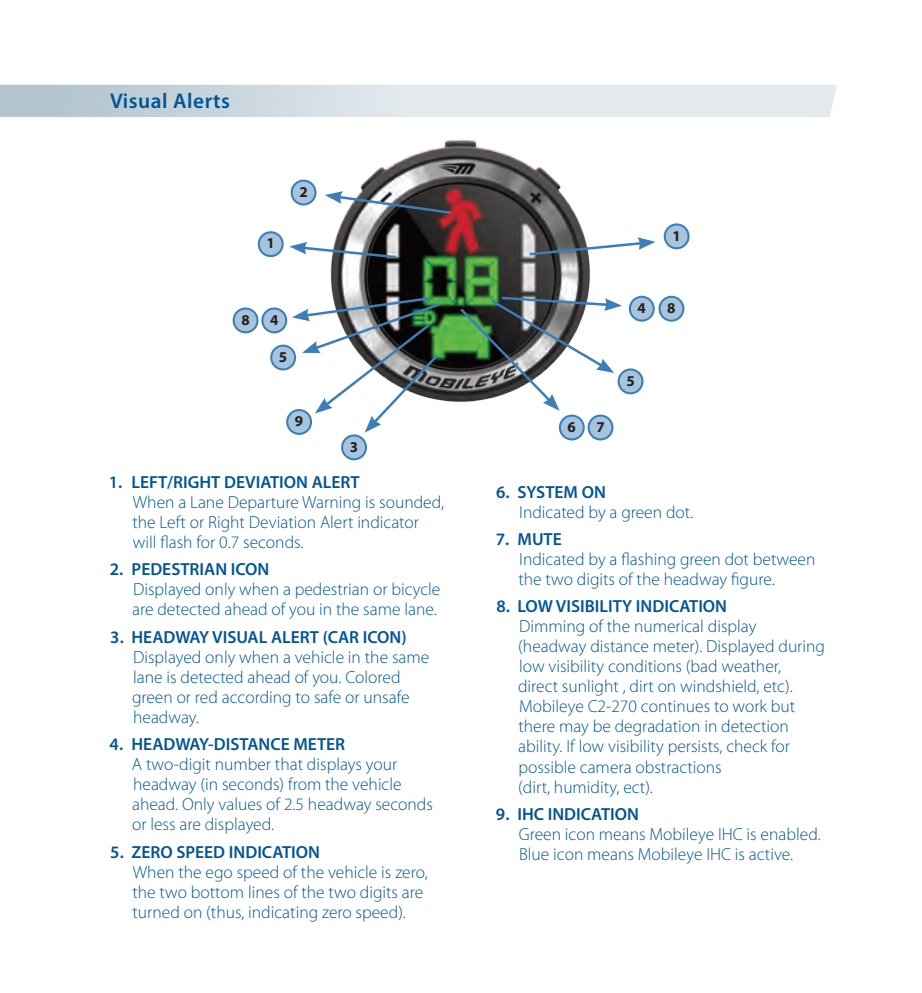
<style>
.page{position:relative;width:922px;height:993px;background:#fff}
.page>*{position:absolute;margin:0;border:0;box-sizing:border-box;transform-origin:0 0}
.t1{font:600 21.25px "Myriad Pro";letter-spacing:.025em;color:#005595}
.t2{font:300 17.5px/20px "Myriad Pro";color:#005595}
.t3{font:600 17.5px "Myriad Pro";color:#005595}
.t4{font:700 15px "Myriad Pro";color:#231f20}
</style>
<div class="page">
<img style="left:318px;top:140px;width:285px;height:271px">
<div style="left:291px;top:180px;width:24px;height:24px;background:#a7c4de;border-radius:50%"></div>
<div style="left:290px;top:179px;width:26px;height:26px;border:2px solid #3c7eb9;border-radius:50%"></div>
<div style="left:259px;top:232px;width:23px;height:24px;background:#a7c4de;border-radius:50%"></div>
<div style="left:258px;top:231px;width:25px;height:26px;border:2px solid #3c7eb9;border-radius:50%"></div>
<div style="left:262px;top:308px;width:24px;height:24px;background:#a7c4de;border-radius:50%"></div>
<div style="left:261px;top:307px;width:26px;height:26px;border:2px solid #3c7eb9;border-radius:50%"></div>
<div style="left:271px;top:345px;width:24px;height:24px;background:#a7c4de;border-radius:50%"></div>
<div style="left:270px;top:344px;width:26px;height:26px;border:2px solid #3c7eb9;border-radius:50%"></div>
<svg style="left:287px;top:410px;width:24px;height:24px"></svg>
<div style="left:286px;top:409px;width:26px;height:26px;border:2px solid #3c7eb9;border-radius:50%"></div>
<div style="left:342px;top:435px;width:24px;height:24px;background:#a7c4de;border-radius:50%"></div>
<div style="left:341px;top:434px;width:26px;height:26px;border:2px solid #3c7eb9;border-radius:50%"></div>
<div style="left:559px;top:415px;width:24px;height:24px;background:#a7c4de;border-radius:50%"></div>
<div style="left:558px;top:414px;width:26px;height:26px;border:2px solid #3c7eb9;border-radius:50%"></div>
<div style="left:588px;top:415px;width:24px;height:24px;background:#a7c4de;border-radius:50%"></div>
<div style="left:587px;top:414px;width:26px;height:26px;border:2px solid #3c7eb9;border-radius:50%"></div>
<div style="left:618px;top:369px;width:24px;height:24px;background:#a7c4de;border-radius:50%"></div>
<div style="left:617px;top:368px;width:26px;height:26px;border:2px solid #3c7eb9;border-radius:50%"></div>
<div style="left:629px;top:297px;width:24px;height:23px;background:#a7c4de;border-radius:50%"></div>
<div style="left:628px;top:296px;width:26px;height:25px;border:2px solid #3c7eb9;border-radius:50%"></div>
<div style="left:659px;top:297px;width:24px;height:23px;background:#a7c4de;border-radius:50%"></div>
<div style="left:658px;top:296px;width:26px;height:25px;border:2px solid #3c7eb9;border-radius:50%"></div>
<div style="left:664px;top:224px;width:24px;height:24px;background:#a7c4de;border-radius:50%"></div>
<div style="left:663px;top:223px;width:26px;height:26px;border:2px solid #3c7eb9;border-radius:50%"></div>
<div style="left:233px;top:308px;width:24px;height:24px;background:#a7c4de;border-radius:50%"></div>
<div style="left:232px;top:307px;width:26px;height:26px;border:2px solid #3c7eb9;border-radius:50%"></div>
<svg style="left:325px;top:191px;width:129px;height:24px"></svg>
<svg style="left:289px;top:242px;width:109px;height:18px"></svg>
<svg style="left:292px;top:295px;width:151px;height:137px"></svg>
<svg style="left:457px;top:295px;width:164px;height:115px"></svg>
<svg style="left:527px;top:237px;width:128px;height:20px"></svg>
<svg style="left:0;top:85px;width:836px;height:32px;background:#d6dfe5"></svg>
<p class="t1" style="left:110px;top:87px;width:121px">Visual Alerts</p>
<p class="t4" style="left:266px;top:233px;width:10px">1</p>
<p class="t4" style="left:299px;top:182px;width:10px">2</p>
<p class="t4" style="left:241px;top:310px;width:10px">8</p>
<p class="t4" style="left:270px;top:310px;width:10px">4</p>
<p class="t4" style="left:279px;top:347px;width:10px">5</p>
<p class="t4" style="left:295px;top:411px;width:10px">9</p>
<p class="t4" style="left:350px;top:436px;width:10px">3</p>
<p class="t3" style="left:109px;top:470px;width:252px">1. LEFT/RIGHT DEVIATION ALERT</p>
<p class="t2" style="left:132px;top:491px;width:313px">When a Lane Departure Warning is sounded, the Left or Right Deviation Alert indicator will flash for 0.7 seconds.</p>
<p class="t3" style="left:110px;top:558px;width:161px">2. PEDESTRIAN ICON</p>
<p class="t2" style="left:132px;top:579px;width:310px">Displayed only when a pedestrian or bicycle are detected ahead of you in the same lane.</p>
<p class="t3" style="left:110px;top:625px;width:298px">3. HEADWAY VISUAL ALERT (CAR ICON)</p>
<p class="t2" style="left:132px;top:646px;width:298px">Displayed only when a vehicle in the same lane is detected ahead of you. Colored green or red according to safe or unsafe headway.</p>
<p class="t3" style="left:110px;top:733px;width:227px">4. HEADWAY-DISTANCE METER</p>
<p class="t2" style="left:132px;top:754px;width:302px">A two-digit number that displays your headway (in seconds) from the vehicle ahead. Only values of 2.5 headway seconds or less are displayed.</p>
<p class="t3" style="left:110px;top:840px;width:211px">5. ZERO SPEED INDICATION</p>
<p class="t2" style="left:132px;top:861px;width:297px">When the ego speed of the vehicle is zero, the two bottom lines of the two digits are turned on (thus, indicating zero speed).</p>
<p class="t4" style="left:672px;top:226px;width:10px">1</p>
<p class="t4" style="left:637px;top:298px;width:10px">4</p>
<p class="t4" style="left:667px;top:298px;width:10px">8</p>
<p class="t4" style="left:567px;top:417px;width:10px">6</p>
<p class="t4" style="left:596px;top:417px;width:10px">7</p>
<p class="t4" style="left:626px;top:371px;width:10px">5</p>
<p class="t3" style="left:496px;top:480px;width:111px">6. SYSTEM ON</p>
<p class="t2" style="left:519px;top:501px;width:176px">Indicated by a green dot.</p>
<p class="t3" style="left:495px;top:527px;width:66px">7. MUTE</p>
<p class="t2" style="left:518px;top:548px;width:298px">Indicated by a flashing green dot between the two digits of the headway figure.</p>
<p class="t3" style="left:496px;top:595px;width:232px">8. LOW VISIBILITY INDICATION</p>
<p class="t2" style="left:518px;top:616px;width:308px">Dimming of the numerical display (headway distance meter). Displayed during low visibility conditions (bad weather,<br>direct sunlight , dirt on windshield, etc).<br>Mobileye C2-270 continues to work but there may be degradation in detection ability. If low visibility persists, check for possible camera obstractions<br>(dirt, humidity, ect).</p>
<p class="t3" style="left:496px;top:802px;width:144px">9. IHC INDICATION</p>
<p class="t2" style="left:518px;top:823px;width:303px">Green icon means Mobileye IHC is enabled.<br>Blue icon means Mobileye IHC is active.</p>
</div>
